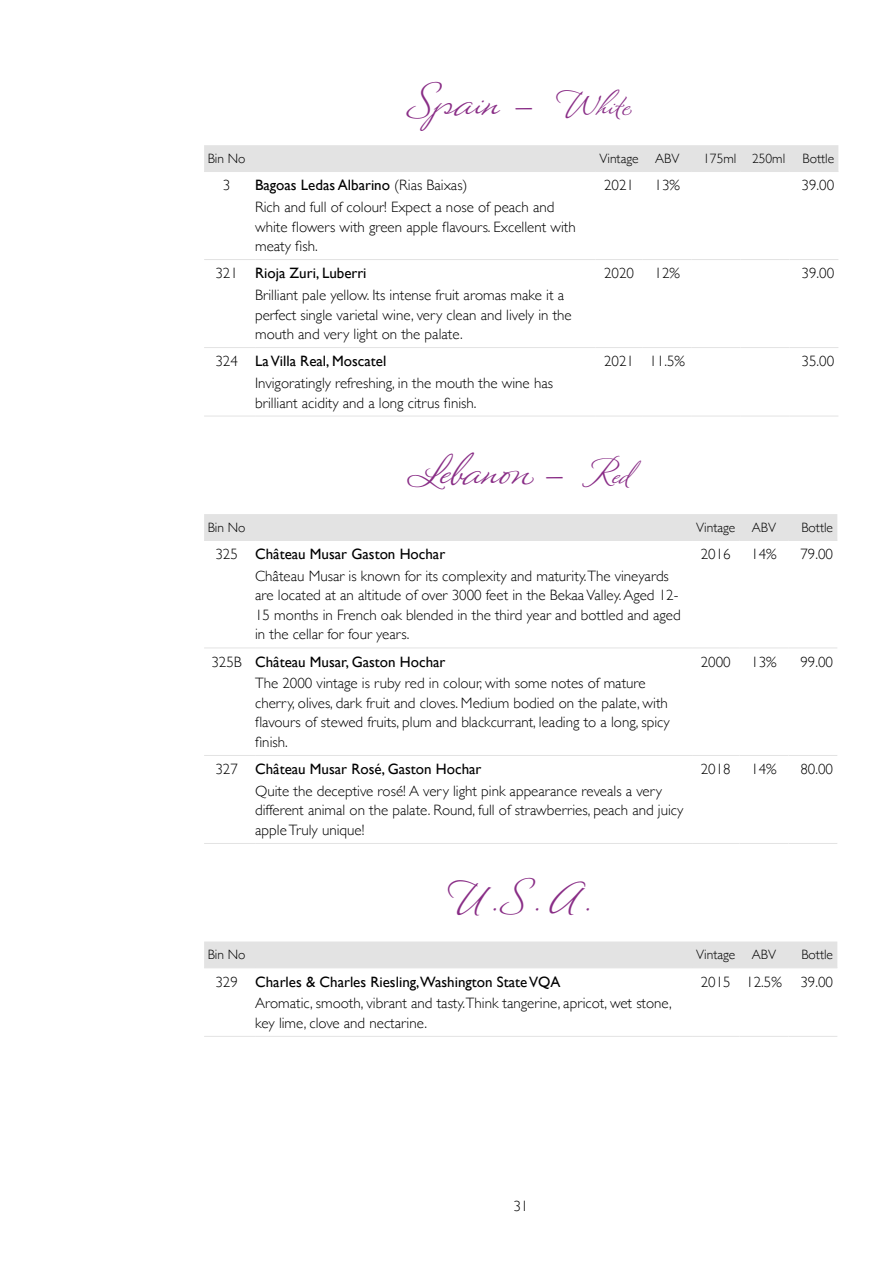
<style>
.page{position:relative;width:893px;height:1263px;background:#fff}
.page>*{position:absolute;margin:0;border:0;box-sizing:border-box;transform-origin:0 0}
.t1{font:49.5px "Montague Script";letter-spacing:.005em;color:#892d86}
.t2{font:300 15px/21.6px "Gill Sans";color:#000}
.t3{font:300 13.5px "Gill Sans";color:#000}
.s1{font-size:37.5px}
.s2{font-weight:400}
</style>
<div class="page">
<div style="left:204px;top:145px;width:634px;height:26px;background:#e3e3e3"></div>
<hr style="left:204px;top:171px;width:51px;height:1px;background:#e3e3e3">
<hr style="left:255px;top:171px;width:340px;height:1px;background:#e3e3e3">
<hr style="left:595px;top:171px;width:48px;height:1px;background:#e3e3e3">
<hr style="left:643px;top:171px;width:49px;height:1px;background:#e3e3e3">
<hr style="left:692px;top:171px;width:49px;height:1px;background:#e3e3e3">
<hr style="left:741px;top:171px;width:48px;height:1px;background:#e3e3e3">
<hr style="left:789px;top:171px;width:49px;height:1px;background:#e3e3e3">
<hr style="left:204px;top:259px;width:51px;height:1px;background:#e3e3e3">
<hr style="left:255px;top:259px;width:340px;height:1px;background:#e3e3e3">
<hr style="left:595px;top:259px;width:48px;height:1px;background:#e3e3e3">
<hr style="left:643px;top:259px;width:49px;height:1px;background:#e3e3e3">
<hr style="left:692px;top:259px;width:49px;height:1px;background:#e3e3e3">
<hr style="left:741px;top:259px;width:48px;height:1px;background:#e3e3e3">
<hr style="left:789px;top:259px;width:49px;height:1px;background:#e3e3e3">
<hr style="left:204px;top:347px;width:51px;height:1px;background:#e3e3e3">
<hr style="left:255px;top:347px;width:340px;height:1px;background:#e3e3e3">
<hr style="left:595px;top:347px;width:48px;height:1px;background:#e3e3e3">
<hr style="left:643px;top:347px;width:49px;height:1px;background:#e3e3e3">
<hr style="left:692px;top:347px;width:49px;height:1px;background:#e3e3e3">
<hr style="left:741px;top:347px;width:48px;height:1px;background:#e3e3e3">
<hr style="left:789px;top:347px;width:49px;height:1px;background:#e3e3e3">
<hr style="left:204px;top:416px;width:51px;height:1px;background:#e3e3e3">
<hr style="left:255px;top:416px;width:340px;height:1px;background:#e3e3e3">
<hr style="left:595px;top:416px;width:48px;height:1px;background:#e3e3e3">
<hr style="left:643px;top:416px;width:49px;height:1px;background:#e3e3e3">
<hr style="left:692px;top:416px;width:49px;height:1px;background:#e3e3e3">
<hr style="left:741px;top:416px;width:48px;height:1px;background:#e3e3e3">
<hr style="left:789px;top:416px;width:49px;height:1px;background:#e3e3e3">
<div style="left:204px;top:514px;width:633px;height:26px;background:#e3e3e3"></div>
<hr style="left:204px;top:540px;width:51px;height:1px;background:#e3e3e3">
<hr style="left:255px;top:540px;width:437px;height:1px;background:#e3e3e3">
<hr style="left:692px;top:540px;width:47px;height:1px;background:#e3e3e3">
<hr style="left:739px;top:540px;width:49px;height:1px;background:#e3e3e3">
<hr style="left:788px;top:540px;width:49px;height:1px;background:#e3e3e3">
<hr style="left:204px;top:648px;width:51px;height:1px;background:#e3e3e3">
<hr style="left:255px;top:648px;width:437px;height:1px;background:#e3e3e3">
<hr style="left:692px;top:648px;width:47px;height:1px;background:#e3e3e3">
<hr style="left:739px;top:648px;width:49px;height:1px;background:#e3e3e3">
<hr style="left:788px;top:648px;width:49px;height:1px;background:#e3e3e3">
<hr style="left:204px;top:755px;width:51px;height:1px;background:#e3e3e3">
<hr style="left:255px;top:755px;width:437px;height:1px;background:#e3e3e3">
<hr style="left:692px;top:755px;width:47px;height:1px;background:#e3e3e3">
<hr style="left:739px;top:755px;width:49px;height:1px;background:#e3e3e3">
<hr style="left:788px;top:755px;width:49px;height:1px;background:#e3e3e3">
<hr style="left:204px;top:843px;width:51px;height:1px;background:#e3e3e3">
<hr style="left:255px;top:843px;width:437px;height:1px;background:#e3e3e3">
<hr style="left:692px;top:843px;width:47px;height:1px;background:#e3e3e3">
<hr style="left:739px;top:843px;width:49px;height:1px;background:#e3e3e3">
<hr style="left:788px;top:843px;width:49px;height:1px;background:#e3e3e3">
<div style="left:204px;top:941px;width:633px;height:26px;background:#e3e3e3"></div>
<hr style="left:204px;top:967px;width:51px;height:1px;background:#e3e3e3">
<hr style="left:255px;top:967px;width:437px;height:1px;background:#e3e3e3">
<hr style="left:692px;top:967px;width:47px;height:1px;background:#e3e3e3">
<hr style="left:739px;top:967px;width:49px;height:1px;background:#e3e3e3">
<hr style="left:788px;top:967px;width:49px;height:1px;background:#e3e3e3">
<hr style="left:204px;top:1036px;width:51px;height:1px;background:#e3e3e3">
<hr style="left:255px;top:1036px;width:437px;height:1px;background:#e3e3e3">
<hr style="left:692px;top:1036px;width:47px;height:1px;background:#e3e3e3">
<hr style="left:739px;top:1036px;width:49px;height:1px;background:#e3e3e3">
<hr style="left:788px;top:1036px;width:49px;height:1px;background:#e3e3e3">
<h1 class="t1" style="left:412px;top:68px;width:220px">Spain – <span class="s1">White</span></h1>
<p class="t3" style="left:208px;top:148px;width:39px">Bin No</p>
<p class="t3" style="left:599px;top:148px;width:81px">Vintage ABV</p>
<p class="t3" style="left:703px;top:148px;width:84px">175ml 250ml</p>
<p class="t3" style="left:802px;top:148px;width:33px">Bottle</p>
<p class="t2" style="left:223px;top:174px;width:9px">3</p>
<p class="t2" style="left:255px;top:174px;width:301px"><span class="s2">Bagoas Ledas Albarino</span> (Rias Baixas)<br>Rich and full of colour! Expect a nose of peach and</p>
<p class="t2" style="left:255px;top:216px;width:322px;line-height:19.5px">white flowers with green apple flavours. Excellent with meaty fish.</p>
<p class="t2" style="left:604px;top:174px;width:31px">2021</p>
<p class="t2" style="left:654px;top:174px;width:27px">13%</p>
<p class="t2" style="left:801px;top:174px;width:34px">39.00</p>
<p class="t2" style="left:255px;top:262px;width:310px;text-indent:-40px">321 <span class="s2">Rioja Zuri, Luberri<br></span>Brilliant pale yellow. Its intense fruit aromas make it a</p>
<p class="t2" style="left:255px;top:304px;width:318px;line-height:19.5px">perfect single varietal wine, very clean and lively in the mouth and very light on the palate.</p>
<p class="t2" style="left:255px;top:350px;width:299px;text-indent:-40px">324 <span class="s2">La Villa Real, Moscatel<br></span>Invigoratingly refreshing, in the mouth the wine has</p>
<p class="t2" style="left:255px;top:391px;width:223px">brilliant acidity and a long citrus finish.</p>
<p class="t2" style="left:604px;top:262px;width:31px">2020</p>
<p class="t2" style="left:654px;top:262px;width:27px">12%</p>
<p class="t2" style="left:801px;top:262px;width:34px">39.00</p>
<p class="t2" style="left:604px;top:350px;width:82px">2021 11.5%</p>
<p class="t2" style="left:801px;top:350px;width:34px">35.00</p>
<h1 class="t1" style="left:409px;top:436px;width:225px">Lebanon – <span class="s1">Red</span></h1>
<p class="t3" style="left:208px;top:517px;width:39px">Bin No</p>
<p class="t3" style="left:696px;top:517px;width:81px">Vintage ABV</p>
<p class="t3" style="left:801px;top:517px;width:33px">Bottle</p>
<p class="t2" style="left:255px;top:543px;width:415px;text-indent:-40px">325 <span class="s2">Château Musar Gaston Hochar<br></span>Château Musar is known for its complexity and maturity.The vineyards</p>
<p class="t2" style="left:255px;top:585px;width:427px;line-height:19.5px">are located at an altitude of over 3000 feet in the Bekaa Valley. Aged 12-<br>15 months in French oak blended in the third year and bottled and aged in the cellar for four years.</p>
<p class="t2" style="left:701px;top:543px;width:31px">2016</p>
<p class="t2" style="left:751px;top:543px;width:27px">14%</p>
<p class="t2" style="left:800px;top:543px;width:34px">79.00</p>
<p class="t2" style="left:255px;top:650px;width:392px;text-indent:-44px">325B <span class="s2">Château Musar, Gaston Hochar<br></span>The 2000 vintage is ruby red in colour, with some notes of mature</p>
<p class="t2" style="left:255px;top:693px;width:416px;line-height:19.5px;text-align:justify">cherry, olives, dark fruit and cloves. Medium bodied on the palate, with flavours of stewed fruits, plum and blackcurrant, leading to a long, spicy finish.</p>
<p class="t2" style="left:255px;top:758px;width:408px;text-indent:-40px">327 <span class="s2">Château Musar Rosé, Gaston Hochar<br></span>Quite the deceptive rosé! A very light pink appearance reveals a very</p>
<p class="t2" style="left:255px;top:800px;width:430px;line-height:19.5px">different animal on the palate. Round, full of strawberries, peach and juicy apple Truly unique!</p>
<h1 class="t1" style="left:448px;top:864px;width:147px">U.S.A.</h1>
<p class="t2" style="left:701px;top:650px;width:31px">2000</p>
<p class="t2" style="left:751px;top:650px;width:27px">13%</p>
<p class="t2" style="left:800px;top:650px;width:34px">99.00</p>
<p class="t2" style="left:701px;top:758px;width:31px">2018</p>
<p class="t2" style="left:751px;top:758px;width:27px">14%</p>
<p class="t2" style="left:800px;top:758px;width:34px">80.00</p>
<p class="t3" style="left:208px;top:944px;width:39px">Bin No</p>
<p class="t3" style="left:696px;top:944px;width:81px">Vintage ABV</p>
<p class="t3" style="left:801px;top:944px;width:33px">Bottle</p>
<p class="t2" style="left:255px;top:970px;width:418px;text-indent:-40px">329 <span class="s2">Charles &amp; Charles Riesling,Washington State VQA<br></span>Aromatic, smooth, vibrant and tasty.Think tangerine, apricot, wet stone,</p>
<p class="t2" style="left:255px;top:1011px;width:173px">key lime, clove and nectarine.</p>
<p class="t2" style="left:701px;top:970px;width:134px">2015 12.5% 39.00</p>
<p class="t2" style="left:513px;top:1194px;width:16px">31</p>
</div>
